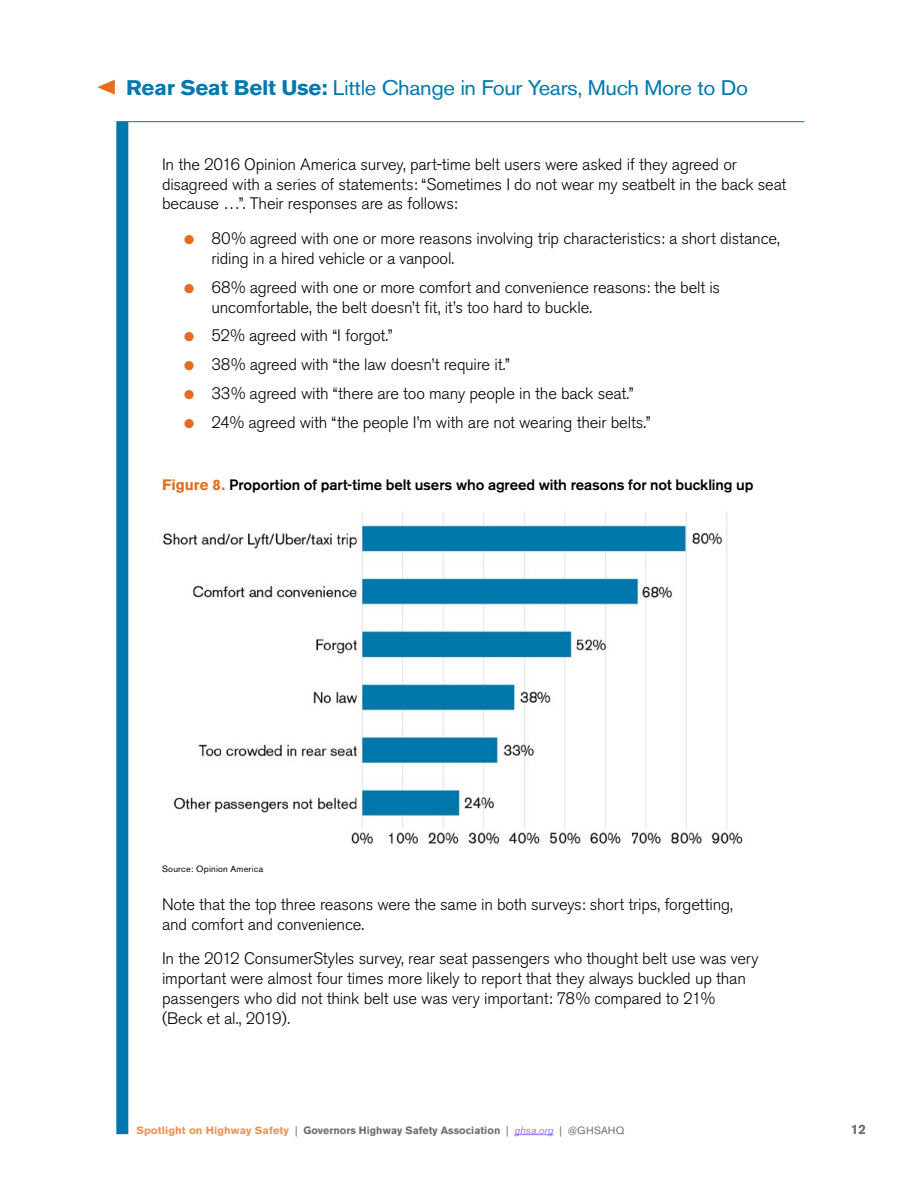
<style>
.page{position:relative;width:918px;height:1188px;background:#fff}
.page>*{position:absolute;margin:0;border:0;box-sizing:border-box;transform-origin:0 0}
.t1{font:21px "Akzidenz Grotesk BE";letter-spacing:-.015em;color:#0078ae;scale:1.06 1}
.t2{font:300 16.5px/19.8px "Akzidenz Grotesk BE";letter-spacing:-.01em;color:#000}
.t3{font:500 15px "Akzidenz Grotesk BE";letter-spacing:-.01em;color:#000}
.t4{font:700 13.5px "Akzidenz Grotesk BE";color:#6d6e71}
.t5{font:700 10.5px "Akzidenz Grotesk BE";letter-spacing:.005em;color:#6d6e71}
.t6{font:9px "Akzidenz Grotesk BE";letter-spacing:.025em;color:#000}
.s1{font-weight:700}
.s2{color:#e56b1f}
.s3{font-weight:700;color:#e56b1f}
.s4{color:#ec9257}
.s5{font-weight:400}
.s6{font-weight:400;font-style:italic;color:#9470ff}
</style>
<div class="page">
<div style="left:116px;top:122px;width:12px;height:1012px;background:#0078ae"></div>
<hr style="left:116px;top:121px;width:688px;height:1px;background:#0078ae">
<svg style="left:97px;top:80px;width:18px;height:15px"></svg>
<hr style="left:514px;top:1134px;width:40px;height:1px;background:#9470ff">
<img style="left:163px;top:512px;width:580px;height:332px">
<p class="t1" style="left:126px;top:75px;width:588px"><span class="s1">Rear Seat Belt Use:</span> Little Change in Four Years, Much More to Do</p>
<p class="t2" style="left:162px;top:155px;width:626px">In the 2016 Opinion America survey, part-time belt users were asked if they agreed or disagreed with a series of statements: “Sometimes I do not wear my seatbelt in the back seat because …”. Their responses are as follows:</p>
<p class="t2" style="left:212px;top:229px;width:570px;text-indent:-27px"><span class="s2">●</span> 80% agreed with one or more reasons involving trip characteristics: a short distance, riding in a hired vehicle or a vanpool.</p>
<p class="t2" style="left:212px;top:278px;width:510px;text-indent:-27px"><span class="s2">●</span> 68% agreed with one or more comfort and convenience reasons: the belt is uncomfortable, the belt doesn’t fit, it’s too hard to buckle.</p>
<p class="t2" style="left:184px;top:326px;width:210px"><span class="s2">●</span> 52% agreed with “I forgot.”</p>
<p class="t2" style="left:184px;top:355px;width:327px"><span class="s2">●</span> 38% agreed with “the law doesn’t require it.”</p>
<p class="t2" style="left:184px;top:384px;width:451px"><span class="s2">●</span> 33% agreed with “there are too many people in the back seat.”</p>
<p class="t2" style="left:184px;top:413px;width:468px"><span class="s2">●</span> 24% agreed with “the people I’m with are not wearing their belts.”</p>
<p class="t3" style="left:162px;top:475px;width:593px"><span class="s3">Figure 8.</span> Proportion of part-time belt users who agreed with reasons for not buckling up</p>
<p class="t6" style="left:162px;top:864px;width:103px">Source: Opinion America</p>
<p class="t2" style="left:162px;top:895px;width:572px">Note that the top three reasons were the same in both surveys: short trips, forgetting, and comfort and convenience.</p>
<p class="t2" style="left:162px;top:949px;width:598px">In the 2012 ConsumerStyles survey, rear seat passengers who thought belt use was very important were almost four times more likely to report that they always buckled up than passengers who did not think belt use was very important: 78% compared to 21% (Beck et al., 2019).</p>
<p class="t5" style="left:136px;top:1124px;width:489px"><span class="s4">Spotlight on Highway Safety</span> <span class="s5">|</span> Governors Highway Safety Association <span class="s5">|</span> <span class="s6">ghsa.org</span> <span class="s5">| @GHSAHQ</span></p>
<p class="t4" style="left:851px;top:1122px;width:17px">12</p>
</div>
